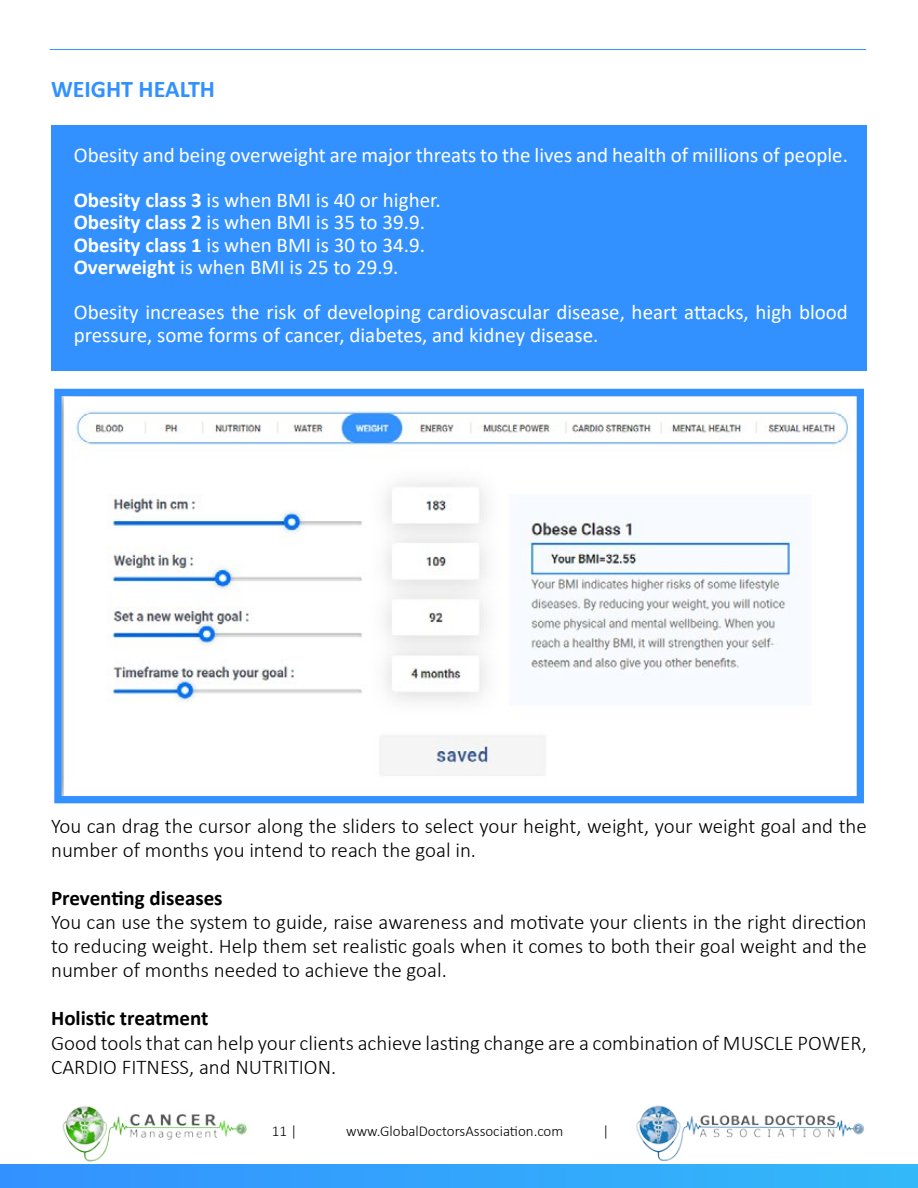
<style>
.page{position:relative;width:918px;height:1188px;background:#fff}
.page>*{position:absolute;margin:0;border:0;box-sizing:border-box;transform-origin:0 0}
.t1{font:700 24px "Calibri";color:#3391ff}
.t2{font:300 21px/24px "Calibri";color:#000}
.t3{font:21px/22.5px "Calibri";color:#fff}
.t4{font:700 21px "Calibri";color:#000}
.t5{font:300 15px "Calibri";color:#000}
.s1{font-weight:700}
</style>
<div class="page">
<img style="left:636px;top:1105px;width:228px;height:57px">
<img style="left:62px;top:1106px;width:185px;height:56px">
<div style="left:0;top:1165px;width:918px;height:23px;background:linear-gradient(to right,#3391ff,#33b9f9)"></div>
<hr style="left:50px;top:49px;width:816px;height:1px;background:#3391ff">
<img style="left:62px;top:397px;width:787px;height:398px">
<div style="left:54px;top:389px;width:810px;height:414px;border:7px solid #3391ff"></div>
<div style="left:52px;top:125px;width:815px;height:246px;background:#3391ff"></div>
<p class="t1" style="left:51px;top:72px;width:166px">WEIGHT HEALTH</p>
<p class="t3" style="left:74px;top:132px;width:776px;line-height:45px">Obesity and being overweight are major threats to the lives and health of millions of people.<br><span class="s1">Obesity class 3</span> is when BMI is 40 or higher.</p>
<p class="t3" style="left:74px;top:211px;width:353px;text-align:justify"><span class="s1">Obesity class 2</span> is when BMI is 35 to 39.9.<br><span class="s1">Obesity class 1</span> is when BMI is 30 to 34.9.<br><span class="s1">Overweight</span> is when BMI is 25 to 29.9.</p>
<p class="t3" style="left:74px;top:301px;width:776px">Obesity increases the risk of developing cardiovascular disease, heart attacks, high blood pressure, some forms of cancer, diabetes, and kidney disease.</p>
<p class="t2" style="left:51px;top:814px;width:817px">You can drag the cursor along the sliders to select your height, weight, your weight goal and the number of months you intend to reach the goal in.</p>
<p class="t4" style="left:51px;top:884px;width:173px">Preventing diseases</p>
<p class="t2" style="left:51px;top:910px;width:817px;text-align:justify">You can use the system to guide, raise awareness and motivate your clients in the right direction to reducing weight. Help them set realistic goals when it comes to both their goal weight and the number of months needed to achieve the goal.</p>
<p class="t4" style="left:51px;top:1004px;width:159px">Holistic treatment</p>
<p class="t2" style="left:51px;top:1030px;width:817px">Good tools that can help your clients achieve lasting change are a combination of MUSCLE POWER,<br>CARDIO FITNESS, and NUTRITION.</p>
<p class="t5" style="left:272px;top:1122px;width:27px">11 |</p>
<p class="t5" style="left:346px;top:1122px;width:219px">www.GlobalDoctorsAssociation.com</p>
<p class="t5" style="left:603px;top:1122px;width:8px">|</p>
</div>
